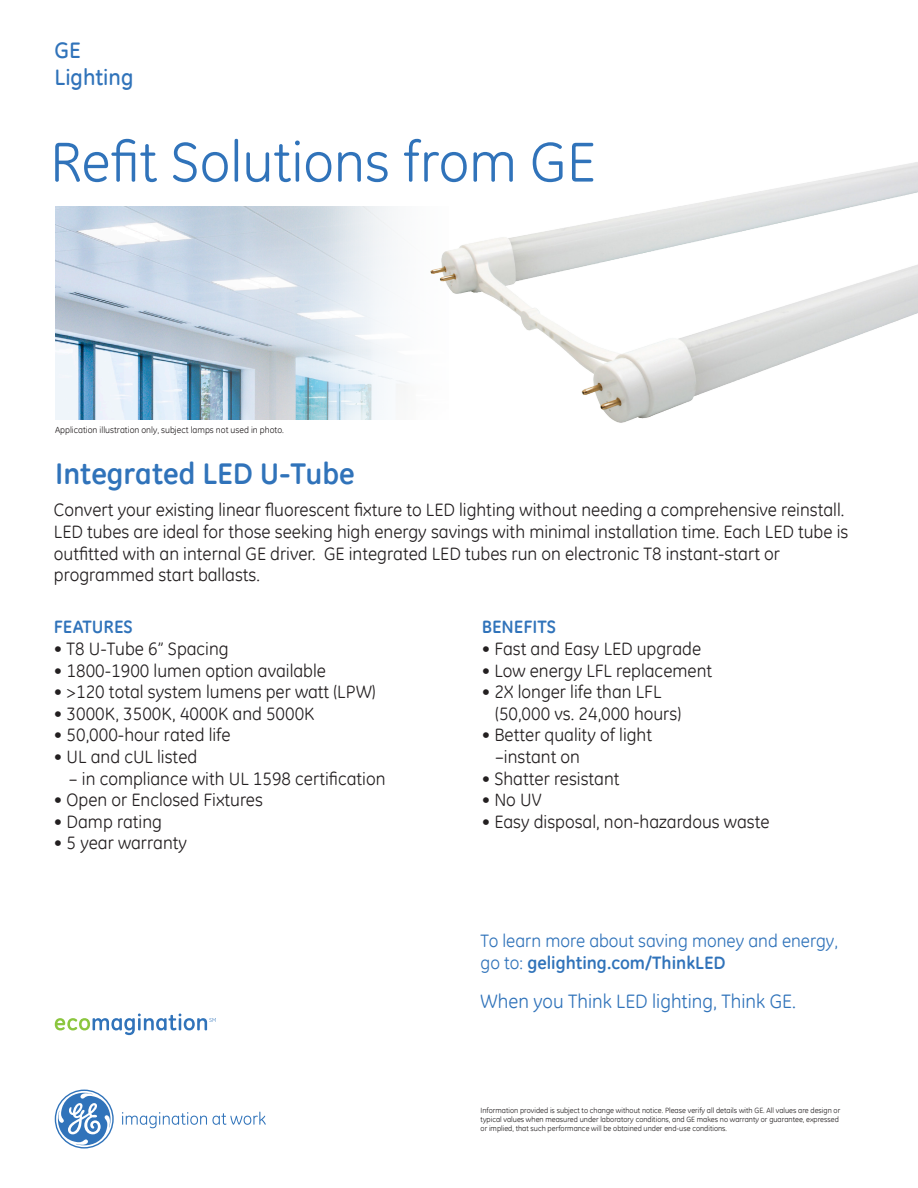
<style>
.page{position:relative;width:918px;height:1188px;background:#fff}
.page>*{position:absolute;margin:0;border:0;box-sizing:border-box;transform-origin:0 0}
.No_Spacing{font:57px "GE Inspira";color:#3073ba}
.No_Spacing-2{font:700 30px "GE Inspira";color:#3073ba}
.t1{font:22.5px "GE Inspira Pitch";color:#3073ba}
.No_Spacing-3{font:19.5px "GE Inspira";color:#3073ba}
.t2{font:18px/21.6px "GE Inspira";color:#231f20}
.No_Spacing-4{font:18px/22.5px "GE Inspira";color:#3073ba}
.t3{font:700 18px "GE Inspira";color:#3073ba}
.t4{font:9px "GE Inspira";color:#231f20}
.t5{font:7.65px/9.1px "GE Inspira";color:#231f20}
.s1{font-weight:700}
</style>
<div class="page">
<img style="left:55px;top:207px;width:352px;height:213px">
<svg style="left:122px;top:1112px;width:144px;height:16px"></svg>
<svg style="left:55px;top:1090px;width:59px;height:59px"></svg>
<svg style="left:55px;top:1014px;width:161px;height:21px"></svg>
<img style="left:430px;top:162px;width:488px;height:261px">
<p class="t1" style="left:55px;top:37px;width:28px">GE</p>
<p class="t1" style="left:55px;top:64px;width:80px">Lighting</p>
<p class="No_Spacing" style="left:50px;top:125px;width:547px">Refit Solutions from GE</p>
<p class="t4" style="left:55px;top:424px;width:230px">Application illustration only, subject lamps not used in photo.</p>
<p class="No_Spacing-2" style="left:55px;top:454px;width:301px">Integrated LED U-Tube</p>
<p class="t2" style="left:54px;top:499px;width:796px">Convert your existing linear fluorescent fixture to LED lighting without needing a comprehensive reinstall.<br>LED tubes are ideal for those seeking high energy savings with minimal installation time. Each LED tube is outfitted with an internal GE driver. GE integrated LED tubes run on electronic T8 instant-start or programmed start ballasts.</p>
<p class="t3" style="left:54px;top:616px;width:80px">FEATURES</p>
<p class="t2" style="left:54px;top:638px;width:176px">• T8 U-Tube 6” Spacing</p>
<p class="t2" style="left:54px;top:659px;width:274px">• 1800-1900 lumen option available</p>
<p class="t2" style="left:54px;top:681px;width:323px">• &gt;120 total system lumens per watt (LPW)</p>
<p class="t2" style="left:54px;top:702px;width:262px">• 3000K, 3500K, 4000K and 5000K</p>
<p class="t2" style="left:54px;top:724px;width:178px">• 50,000-hour rated life</p>
<p class="t2" style="left:54px;top:746px;width:145px">• UL and cUL listed</p>
<p class="t2" style="left:69px;top:767px;width:318px">– in compliance with UL 1598 certification</p>
<p class="t2" style="left:54px;top:789px;width:210px">• Open or Enclosed Fixtures</p>
<p class="t2" style="left:54px;top:810px;width:110px">• Damp rating</p>
<p class="t2" style="left:54px;top:832px;width:135px">• 5 year warranty</p>
<p class="t3" style="left:482px;top:616px;width:76px">BENEFITS</p>
<p class="t2" style="left:482px;top:638px;width:221px">• Fast and Easy LED upgrade</p>
<p class="t2" style="left:482px;top:659px;width:232px">• Low energy LFL replacement</p>
<p class="t2" style="left:495px;top:681px;width:187px;text-indent:-14px">• 2X longer life than LFL (50,000 vs. 24,000 hours)</p>
<p class="t2" style="left:495px;top:724px;width:158px;text-indent:-14px">• Better quality of light –instant on</p>
<p class="t2" style="left:482px;top:767px;width:139px">• Shatter resistant</p>
<p class="t2" style="left:482px;top:789px;width:62px">• No UV</p>
<p class="t2" style="left:482px;top:810px;width:289px">• Easy disposal, non-hazardous waste</p>
<p class="No_Spacing-4" style="left:481px;top:929px;width:359px">To learn more about saving money and energy, go to: <span class="s1">gelighting.com/ThinkLED</span></p>
<p class="No_Spacing-3" style="left:481px;top:989px;width:317px">When you Think LED lighting, Think GE.</p>
<p class="t5" style="left:481px;top:1106px;width:361px">Information provided is subject to change without notice. Please verify all details with GE. All values are design or typical values when measured under laboratory conditions, and GE makes no warranty or guarantee, expressed or implied, that such performance will be obtained under end-use conditions.</p>
</div>
